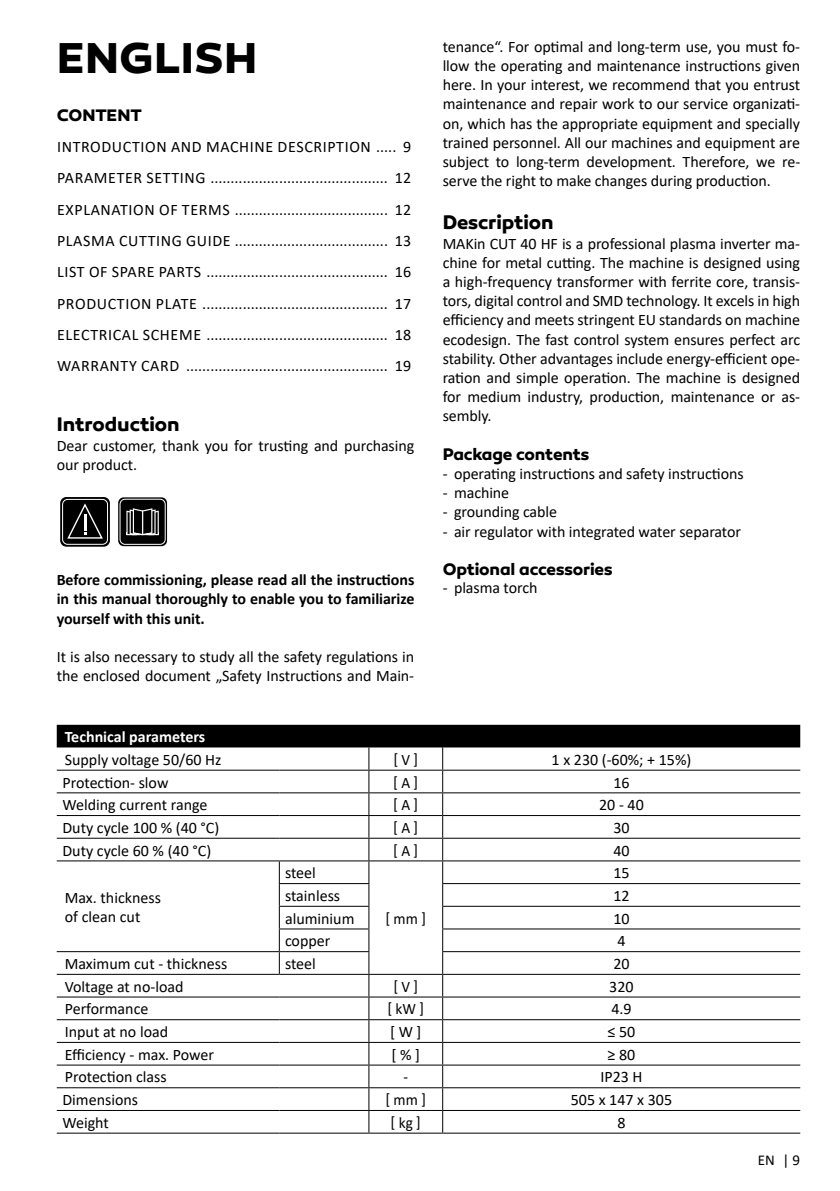
<style>
.page{position:relative;width:840px;height:1191px;background:#fff}
.page>*{position:absolute;margin:0;border:0;box-sizing:border-box;transform-origin:0 0}
.t1{font:700 44px "Canaro";letter-spacing:.01em;color:#000}
.t2{font:700 20px "Canaro";letter-spacing:-.005em;color:#000}
.t3{font:700 17px "Canaro";letter-spacing:-.01em;color:#000}
.t4{font:16px/19.2px "Calibri";letter-spacing:-.005em;color:#000;text-align:justify}
.t5{font:700 16px/19.2px "Calibri";letter-spacing:-.005em;color:#000;text-align:justify}
.t6{font:16px "Calibri";letter-spacing:-.005em;color:#000;scale:.95 1}
.t7{font:700 16px "Calibri";color:#fff}
.t8{font:15px "Calibri";color:#000}
</style>
<div class="page">
<div style="left:61px;top:497px;width:48px;height:49px;background:#000;border-radius:5px"></div>
<div style="left:60px;top:497px;width:49px;height:49px;border:1px solid #000;border-radius:5px"></div>
<div style="left:62px;top:499px;width:46px;height:46px;border:1px solid #fff;border-radius:5px"></div>
<svg style="left:67px;top:503px;width:36px;height:36px"></svg>
<div style="left:118px;top:497px;width:49px;height:49px;background:#000;border-radius:6px"></div>
<div style="left:119px;top:499px;width:46px;height:46px;border:1px solid #fff;border-radius:5px"></div>
<svg style="left:126px;top:508px;width:33px;height:27px"></svg>
<hr style="left:57px;top:1132px;width:222px;height:1px;background:#000">
<hr style="left:279px;top:1132px;width:90px;height:1px;background:#000">
<svg style="left:57px;top:725px;width:742px;height:407px"></svg>
<hr style="left:369px;top:1132px;width:73px;height:1px;background:#000">
<hr style="left:442px;top:1132px;width:357px;height:1px;background:#000">
<h1 class="t1" style="left:57px;top:30px;width:149px">English</h1>
<p class="t3" style="left:57px;top:104px;width:86px">CONTENT</p>
<p class="t4" style="left:57px;top:131px;width:355px;line-height:31.4px">INTRODUCTION AND MACHINE DESCRIPTION ..... 9<br>PARAMETER SETTING ............................................ 12<br>EXPLANATION OF TERMS ...................................... 12<br>PLASMA CUTTING GUIDE ...................................... 13<br>LIST OF SPARE PARTS ............................................. 16<br>Producti</p>
<p class="t4" style="left:130px;top:293px;width:51px">on plate</p>
<p class="t4" style="left:57px;top:287px;width:355px;line-height:31.4px;text-indent:145px">.............................................. 17<br>ELECTRICAL SCHEME ............................................. 18<br>WARRANTY CARD .................................................. 19</p>
<p class="t2" style="left:57px;top:412px;width:124px">Introduction</p>
<p class="t4" style="left:57px;top:435px;width:359px">Dear customer, thank you for trusting and purchasing our product.</p>
<p class="t5" style="left:57px;top:570px;width:359px">Before commissioning, please read all the instructions in this manual thoroughly to enable you to familiarize yourself with this unit.</p>
<p class="t4" style="left:57px;top:646px;width:359px">It is also necessary to study all the safety regulations in the enclosed document „Safety Instructions and Main-</p>
<p class="t4" style="left:442px;top:36px;width:359px">tenance“. For optimal and long-term use, you must fo&shy;llow the operating and maintenance instructions given here. In your interest, we recommend that you entrust maintenance and repair work to our service organizati&shy;on, which has the appropriate equipment and specially trained personnel. All our machines and equipment are subject to long-term development. Therefore, we re&shy;serve the right to make changes during production.</p>
<p class="t2" style="left:442px;top:210px;width:112px">Description</p>
<p class="t4" style="left:442px;top:233px;width:359px">MAKin CUT 40 HF is a professional plasma inverter ma&shy;chine for metal cutting. The machine is designed using a high-frequency transformer with ferrite core, transis&shy;tors, digital control and SMD technology. It excels in high efficiency and meets stringent EU standards on machine ecodesign. The fast control system ensures perfect arc stability. Other advantages include energy-efficient ope&shy;ration and simple operation. The machine is designed for medium industry, production, maintenance or as&shy;sembly.</p>
<p class="t3" style="left:442px;top:443px;width:148px">Package contents</p>
<p class="t4" style="left:442px;top:464px;width:302px">- operating instructions and safety instructions</p>
<p class="t4" style="left:442px;top:483px;width:68px">- machine</p>
<p class="t4" style="left:442px;top:502px;width:116px">- grounding cable</p>
<p class="t4" style="left:442px;top:521px;width:300px">- air regulator with integrated water separator</p>
<p class="t3" style="left:442px;top:558px;width:171px">Optional accessories</p>
<p class="t4" style="left:442px;top:578px;width:96px">- plasma torch</p>
<p class="t7" style="left:65px;top:725px;width:142px">Technical parameters</p>
<p class="t4" style="left:65px;top:749px;width:158px">Supply voltage 50/60 Hz</p>
<p class="t6" style="left:393px;top:748px;width:28px">[ V ]</p>
<p class="t4" style="left:551px;top:749px;width:141px">1 x 230 (-60%; + 15%)</p>
<p class="t4" style="left:62px;top:772px;width:107px">Protection- slow</p>
<p class="t6" style="left:393px;top:771px;width:28px">[ A ]</p>
<p class="t4" style="left:613px;top:772px;width:18px">16</p>
<p class="t4" style="left:62px;top:795px;width:146px">Welding current range</p>
<p class="t6" style="left:393px;top:793px;width:28px">[ A ]</p>
<p class="t4" style="left:599px;top:795px;width:46px">20 - 40</p>
<p class="t4" style="left:62px;top:817px;width:158px">Duty cycle 100 % (40 °C)</p>
<p class="t6" style="left:393px;top:816px;width:28px">[ A ]</p>
<p class="t4" style="left:613px;top:817px;width:18px">30</p>
<p class="t4" style="left:62px;top:840px;width:150px">Duty cycle 60 % (40 °C)</p>
<p class="t6" style="left:393px;top:839px;width:28px">[ A ]</p>
<p class="t4" style="left:613px;top:840px;width:18px">40</p>
<p class="t4" style="left:65px;top:887px;width:98px">Max. thickness of clean cut</p>
<p class="t4" style="left:285px;top:863px;width:32px">steel</p>
<p class="t4" style="left:613px;top:863px;width:18px">15</p>
<p class="t4" style="left:285px;top:885px;width:57px">stainless</p>
<p class="t4" style="left:613px;top:885px;width:18px">12</p>
<p class="t4" style="left:285px;top:908px;width:71px">aluminium</p>
<p class="t4" style="left:613px;top:908px;width:18px">10</p>
<p class="t4" style="left:285px;top:931px;width:47px">copper</p>
<p class="t4" style="left:617px;top:931px;width:10px">4</p>
<p class="t6" style="left:385px;top:907px;width:44px">[ mm ]</p>
<p class="t4" style="left:65px;top:953px;width:164px">Maximum cut - thickness</p>
<p class="t4" style="left:285px;top:953px;width:32px">steel</p>
<p class="t4" style="left:613px;top:953px;width:18px">20</p>
<p class="t4" style="left:65px;top:976px;width:120px">Voltage at no-load</p>
<p class="t6" style="left:393px;top:975px;width:28px">[ V ]</p>
<p class="t4" style="left:609px;top:976px;width:26px">320</p>
<p class="t4" style="left:65px;top:999px;width:85px">Performance</p>
<p class="t6" style="left:387px;top:998px;width:40px">[ kW ]</p>
<p class="t4" style="left:611px;top:999px;width:22px">4.9</p>
<p class="t4" style="left:65px;top:1021px;width:105px">Input at no load</p>
<p class="t4" style="left:390px;top:1021px;width:33px">[ W ]</p>
<p class="t4" style="left:607px;top:1021px;width:29px">≤ 50</p>
<p class="t4" style="left:65px;top:1044px;width:151px">Efficiency - max. Power</p>
<p class="t4" style="left:391px;top:1044px;width:30px">[ % ]</p>
<p class="t4" style="left:607px;top:1044px;width:29px">≥ 80</p>
<p class="t4" style="left:65px;top:1067px;width:103px">Protection class</p>
<p class="t6" style="left:403px;top:1066px;width:6px">-</p>
<p class="t4" style="left:600px;top:1067px;width:44px">IP23 H</p>
<p class="t4" style="left:62px;top:1089px;width:77px">Dimensions</p>
<p class="t6" style="left:385px;top:1088px;width:44px">[ mm ]</p>
<p class="t4" style="left:570px;top:1089px;width:103px">505 x 147 x 305</p>
<p class="t4" style="left:62px;top:1112px;width:48px">Weight</p>
<p class="t6" style="left:390px;top:1111px;width:33px">[ kg ]</p>
<p class="t4" style="left:617px;top:1112px;width:10px">8</p>
<p class="t8" style="left:757px;top:1150px;width:44px">EN | 9</p>
</div>
